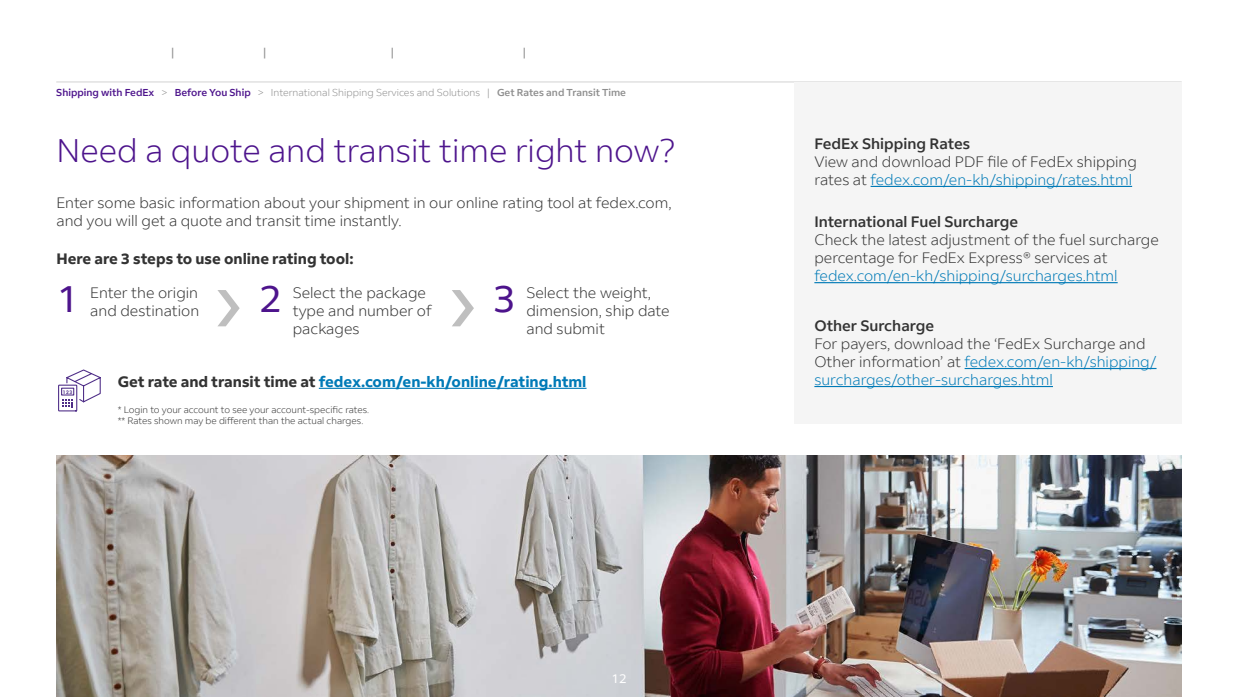
<style>
.page{position:relative;width:1238px;height:697px;background:#fff}
.page>*{position:absolute;margin:0;border:0;box-sizing:border-box;transform-origin:0 0}
.t1{font:37.5px "Fed Ex Sans";color:#4d148c}
.t2{font:300 32.5px "Fed Ex Sans";color:#4d148c}
.t3{font:300 15px/18px "Fed Ex Sans";color:#333}
.t4{font:500 15px "Fed Ex Sans";color:#333}
.t5{font:700 15px "Fed Ex Sans";color:#007ab7}
.t6{font:300 15px "Fed Ex Sans";color:#007ab7}
.t7{font:700 15px "Fed Ex Sans";color:#333}
.t8{font:12.5px "Fed Ex Sans";color:#fff}
.t9{font:11.25px "Fed Ex Sans";color:#8e8e8e}
.t10{font:300 10px "Fed Ex Sans";color:#8e8e8e}
.t11{font:300 9.38px/11.2px "Fed Ex Sans";color:#333}
.t12{font:700 4.94px "Roboto";color:#4e2d87}
.s1{font-weight:500;color:#4d148c}
.s2{font-weight:500}
.s3{color:#333}
.s4{color:#007ab7}
</style>
<div class="page">
<hr style="left:56px;top:82px;width:1125px;height:1px;background:#d2d2d2">
<svg style="left:217px;top:290px;width:23px;height:36px"></svg>
<svg style="left:452px;top:290px;width:22px;height:36px"></svg>
<hr style="left:319px;top:387px;width:267px;height:1px;background:#007ab7">
<svg style="left:58px;top:369px;width:43px;height:43px"></svg>
<div style="left:794px;top:82px;width:387px;height:341px;background:#f5f5f5"></div>
<hr style="left:870px;top:186px;width:262px;height:1px;background:#007ab7">
<hr style="left:814px;top:282px;width:303px;height:1px;background:#007ab7">
<hr style="left:964px;top:368px;width:192px;height:1px;background:#007ab7">
<hr style="left:814px;top:386px;width:239px;height:1px;background:#007ab7">
<img style="left:56px;top:455px;width:1125px;height:241px">
<p class="t9" style="left:171px;top:45px;width:5px">|</p>
<p class="t9" style="left:263px;top:45px;width:5px">|</p>
<p class="t9" style="left:391px;top:45px;width:5px">|</p>
<p class="t9" style="left:522px;top:45px;width:5px">|</p>
<p class="t10" style="left:56px;top:87px;width:571px"><span class="s1">Shipping with FedEx</span> &gt; <span class="s1">Before You Ship</span> &gt; International Shipping Services and Solutions | <span class="s2">Get Rates and Transit Time</span></p>
<h2 class="t2" style="left:56px;top:131px;width:620px">Need a quote and transit time right now?</h2>
<p class="t3" style="left:56px;top:194px;width:616px">Enter some basic information about your shipment in our online rating tool at fedex.com, and you will get a quote and transit time instantly.</p>
<p class="t7" style="left:56px;top:250px;width:299px">Here are 3 steps to use online rating tool:</p>
<p class="t3" style="left:90px;top:284px;width:109px">Enter the origin</p>
<h1 class="t1" style="left:492px;top:277px;width:24px">3</h1>
<h1 class="t1" style="left:259px;top:277px;width:24px">2</h1>
<p class="t3" style="left:526px;top:283px;width:145px">Select the weight, dimension, ship date and submit</p>
<h1 class="t1" style="left:56px;top:277px;width:24px">1</h1>
<p class="t3" style="left:293px;top:284px;width:140px">Select the package type and number of packages</p>
<p class="t3" style="left:90px;top:302px;width:111px">and destination</p>
<p class="t12" style="left:63px;top:388px;width:11px">123</p>
<p class="t5" style="left:118px;top:372px;width:470px"><span class="s3">Get rate and transit time at</span> fedex.com/en-kh/online/rating.html</p>
<p class="t11" style="left:118px;top:403px;width:253px">* Login to your account to see your account-specific rates. ** Rates shown may be different than the actual charges.</p>
<p class="t8" style="left:611px;top:671px;width:17px">12</p>
<p class="t4" style="left:814px;top:135px;width:157px">FedEx Shipping Rates</p>
<p class="t3" style="left:814px;top:152px;width:324px">View and download PDF file of FedEx shipping rates at <span class="s4">fedex.com/en-kh/shipping/rates.html</span></p>
<p class="t4" style="left:814px;top:213px;width:205px">International Fuel Surcharge</p>
<p class="t3" style="left:814px;top:231px;width:346px">Check the latest adjustment of the fuel surcharge percentage for FedEx Express® services at</p>
<p class="t6" style="left:814px;top:267px;width:305px">fedex.com/en-kh/shipping/surcharges.html</p>
<p class="t4" style="left:814px;top:317px;width:121px">Other Surcharge</p>
<p class="t3" style="left:814px;top:334px;width:344px">For payers, download the ‘FedEx Surcharge and<br>Other information’ at <span class="s4">fedex.com/en-kh/shipping/ surcharges/other-surcharges.html</span></p>
</div>
